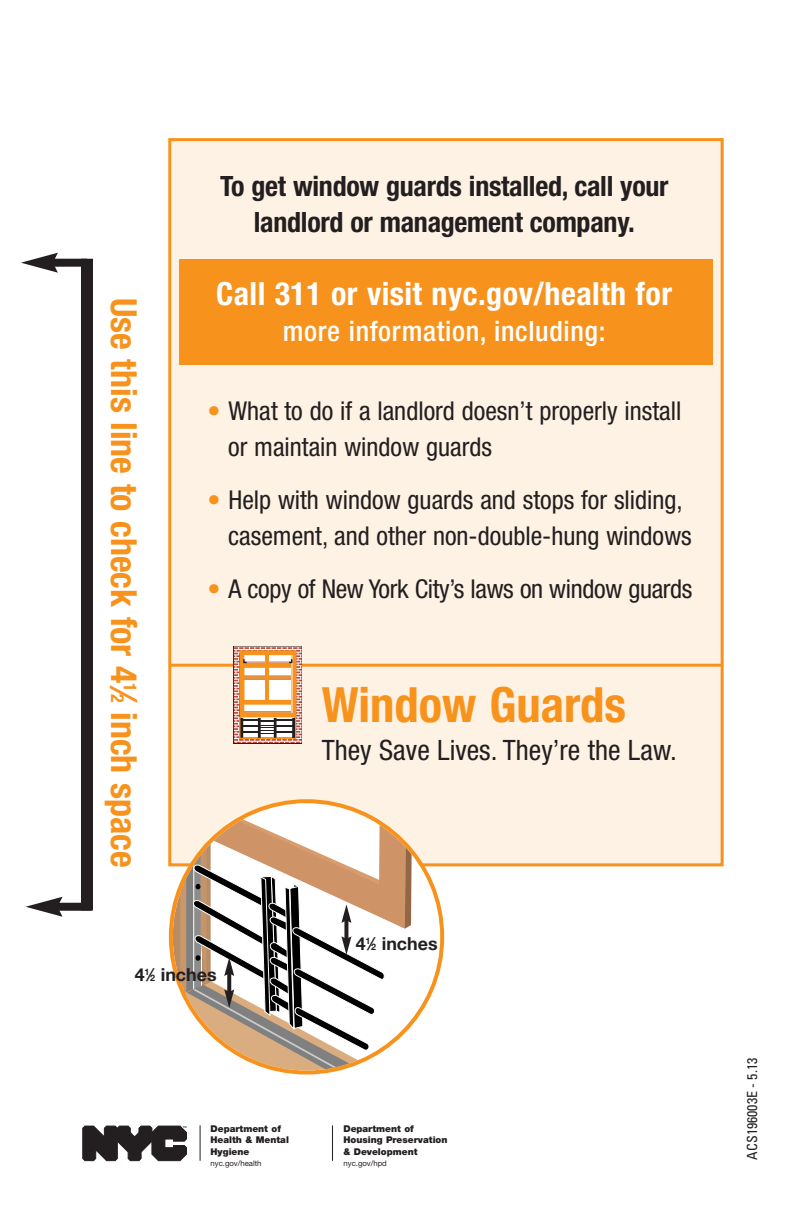
<style>
.page{position:relative;width:792px;height:1224px;background:#fff}
.page>*{position:absolute;margin:0;border:0;box-sizing:border-box;transform-origin:0 0}
.t1{font:700 condensed 48.6px "Helvetica Neue";color:#f7931d}
.t2{font:700 condensed 36px "Helvetica Neue";color:#f7931d}
.t3{font:700 condensed 32px "Helvetica Neue";letter-spacing:.015em;color:#fff}
.t4{font:condensed 28.2px "Helvetica Neue";color:#231f20}
.t5{font:700 condensed 28px/36px "Helvetica Neue";letter-spacing:-.01em;color:#231f20;text-align:center}
.t6{font:500 condensed 28px "Helvetica Neue";letter-spacing:.025em;color:#fff}
.t7{font:condensed 26px/36px "Helvetica Neue";color:#231f20}
.t8{font:700 17.8px "Helvetica Neue";color:#231f20}
.t9{font:condensed 14px "Univers";color:#231f20}
.t10{font:900 9.4px/11.2px "Helvetica Neue";color:#231f20}
.t11{font:7.8px "Helvetica Neue";color:#231f20}
.s1{font-size:18px}
.s2{font-stretch:normal;color:#f7931d}
.s3{font-size:9px}
</style>
<div class="page">
<div style="left:171px;top:141px;width:550px;height:722px;background:#fef2e4"></div>
<div style="left:168px;top:138px;width:556px;height:728px;border:3px solid #f7931d"></div>
<div style="left:81px;top:259px;width:12px;height:651px;background:#231f20"></div>
<div style="left:51px;top:259px;width:36px;height:8px;background:#231f20"></div>
<svg style="left:21px;top:253px;width:37px;height:20px"></svg>
<div style="left:56px;top:903px;width:36px;height:8px;background:#231f20"></div>
<svg style="left:26px;top:897px;width:37px;height:20px"></svg>
<div style="left:179px;top:259px;width:534px;height:106px;background:#f7931d"></div>
<hr style="left:171px;top:664px;width:550px;height:3px;background:#f7931d">
<svg style="left:234px;top:646px;width:68px;height:98px;background:#ddb18c"></svg>
<svg style="left:169px;top:799px;width:275px;height:276px"></svg>
<svg style="left:173px;top:803px;width:244px;height:268px"></svg>
<svg style="left:82px;top:1126px;width:105px;height:35px;background:#494647"></svg>
<hr style="left:200px;top:1125px;width:1px;height:36px;background:#231f20">
<hr style="left:332px;top:1125px;width:1px;height:36px;background:#231f20">
<h2 class="t2" style="left:137px;top:298px;width:571px;rotate:90deg">Use this line to check for 4<sup>1</sup>⁄<span class="s1">2</span> inch space</h2>
<p class="t5" style="left:220px;top:170px;width:450px">To get window guards installed, call your landlord or management company.</p>
<p class="t3" style="left:216px;top:282px;width:457px">Call 311 or visit nyc.gov/health for</p>
<p class="t6" style="left:283px;top:321px;width:324px">more information, including:</p>
<p class="t7" style="left:228px;top:395px;width:455px;text-indent:-21px"><span class="s2">•</span> What to do if a landlord doesn’t properly install or maintain window guards</p>
<p class="t7" style="left:228px;top:484px;width:465px;text-indent:-21px"><span class="s2">•</span> Help with window guards and stops for sliding, casement, and other non-double-hung windows</p>
<p class="t7" style="left:208px;top:573px;width:486px"><span class="s2">•</span> A copy of New York City’s laws on window guards</p>
<h1 class="t1" style="left:322px;top:688px;width:306px">Window Guards</h1>
<p class="t4" style="left:322px;top:740px;width:357px">They Save Lives. They’re the Law.</p>
<p class="t8" style="left:356px;top:933px;width:83px">4<sup>1</sup>⁄<span class="s3">2</span> inches</p>
<p class="t8" style="left:135px;top:964px;width:83px">4<sup>1</sup>⁄<span class="s3">2</span> inches</p>
<p class="t10" style="left:211px;top:1124px;width:80px">Department of<br>Health &amp; Mental<br>Hygiene</p>
<p class="t11" style="left:211px;top:1160px;width:53px">nyc.gov/health</p>
<p class="t10" style="left:343px;top:1124px;width:106px">Department of<br>Housing Preservation &amp; Development</p>
<p class="t11" style="left:343px;top:1160px;width:45px">nyc.gov/hpd</p>
<p class="t9" style="left:747px;top:1160px;width:103px;rotate:-90deg">ACS196003E - 5.13</p>
</div>
